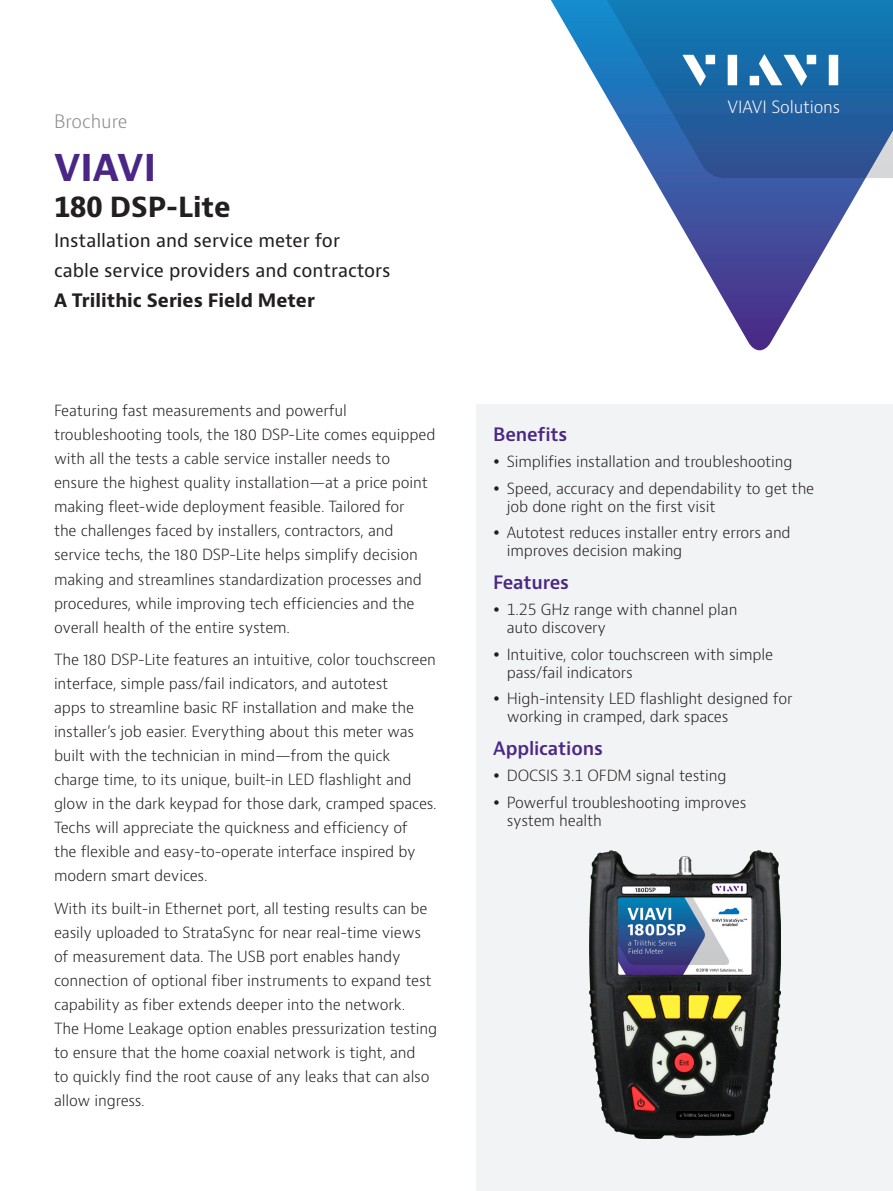
<style>
.page{position:relative;width:893px;height:1191px;background:#fff}
.page>*{position:absolute;margin:0;border:0;box-sizing:border-box;transform-origin:0 0}
.H1_Brand_Sub-Brand_2{font:700 36px "Bernino Sans";color:#4a2785}
.H2_Product_18_24{font:700 27px "Bernino Sans";color:#231f20}
.H3_Product_Descripto{font:18px/30px "Bernino Sans";color:#231f20}
.H2_Bullet_Heading_Pu{font:600 18px "Bernino Sans";letter-spacing:-.01em;color:#4a2785}
.P_DocType{font:300 18px "Bernino Sans";color:#87898c}
.t1{font:300 16.5px "Bernino Sans";letter-spacing:-.01em;color:#fff}
.P_10_16{font:300 15px/24px "Bernino Sans";letter-spacing:-.01em;color:#231f20}
.s1{font-weight:700}
</style>
<div class="page">
<svg style="left:653px;top:178px;width:213px;height:172px"></svg>
<svg style="left:551px;top:0;width:342px;height:178px"></svg>
<svg style="left:682px;top:55px;width:24px;height:31px"></svg>
<div style="left:706px;top:55px;width:9px;height:9px;background:#fff"></div>
<div style="left:728px;top:55px;width:9px;height:30px;background:#fff"></div>
<div style="left:807px;top:55px;width:9px;height:9px;background:#fff"></div>
<div style="left:829px;top:55px;width:9px;height:30px;background:#fff"></div>
<svg style="left:759px;top:54px;width:48px;height:32px"></svg>
<div style="left:750px;top:76px;width:9px;height:9px;background:#fff"></div>
<div style="left:477px;top:404px;width:416px;height:787px;background:#f2f3f4"></div>
<img style="left:589px;top:851px;width:192px;height:287px">
<p class="P_DocType" style="left:54px;top:110px;width:75px">Brochure</p>
<p class="H1_Brand_Sub-Brand_2" style="left:54px;top:145px;width:104px">VIAVI</p>
<p class="H2_Product_18_24" style="left:54px;top:190px;width:178px">180 DSP-Lite</p>
<p class="H3_Product_Descripto" style="left:54px;top:226px;width:338px">Installation and service meter for<br>cable service providers and contractors<br><span class="s1">A Trilithic Series Field Meter</span></p>
<p class="P_10_16" style="left:54px;top:399px;width:383px">Featuring fast measurements and powerful troubleshooting tools, the 180 DSP-Lite comes equipped with all the tests a cable service installer needs to ensure the highest quality installation—at a price point making fleet-wide deployment feasible. Tailored for<br>the challenges faced by installers, contractors, and service techs, the 180 DSP-Lite helps simplify decision making and streamlines standardization processes and procedures, while improving tech efficiencies and the overall health of the entire system.</p>
<p class="P_10_16" style="left:54px;top:648px;width:384px">The 180 DSP-Lite features an intuitive, color touchscreen interface, simple pass/fail indicators, and autotest<br>apps to streamline basic RF installation and make the installer’s job easier. Everything about this meter was built with the technician in mind—from the quick charge time, to its unique, built-in LED flashlight and glow in the dark keypad for those dark, cramped spaces.<br>Techs will appreciate the quickness and efficiency of<br>the flexible and easy-to-operate interface inspired by modern smart devices.</p>
<p class="P_10_16" style="left:54px;top:896px;width:385px">With its built-in Ethernet port, all testing results can be easily uploaded to StrataSync for near real-time views of measurement data. The USB port enables handy connection of optional fiber instruments to expand test capability as fiber extends deeper into the network.<br>The Home Leakage option enables pressurization testing to ensure that the home coaxial network is tight, and<br>to quickly find the root cause of any leaks that can also allow ingress.</p>
<p class="t1" style="left:728px;top:96px;width:114px">VIAVI Solutions</p>
<p class="H2_Bullet_Heading_Pu" style="left:493px;top:422px;width:76px">Benefits</p>
<p class="P_10_16" style="left:507px;top:450px;width:287px">Simplifies installation and troubleshooting</p>
<p class="P_10_16" style="left:507px;top:479px;width:309px;line-height:18px">Speed, accuracy and dependability to get the job done right on the first visit</p>
<p class="P_10_16" style="left:507px;top:524px;width:285px;line-height:18px">Autotest reduces installer entry errors and improves decision making</p>
<p class="H2_Bullet_Heading_Pu" style="left:493px;top:570px;width:77px">Features</p>
<p class="P_10_16" style="left:507px;top:601px;width:232px;line-height:18px">1.25 GHz range with channel plan auto discovery</p>
<p class="P_10_16" style="left:507px;top:645px;width:268px;line-height:18px">Intuitive, color touchscreen with simple pass/fail indicators</p>
<p class="P_10_16" style="left:507px;top:690px;width:287px;line-height:18px">High-intensity LED flashlight designed for working in cramped, dark spaces</p>
<p class="H2_Bullet_Heading_Pu" style="left:493px;top:736px;width:111px">Applications</p>
<p class="P_10_16" style="left:507px;top:764px;width:221px">DOCSIS 3.1 OFDM signal testing</p>
<p class="P_10_16" style="left:507px;top:793px;width:241px;line-height:18px">Powerful troubleshooting improves system health</p>
</div>
